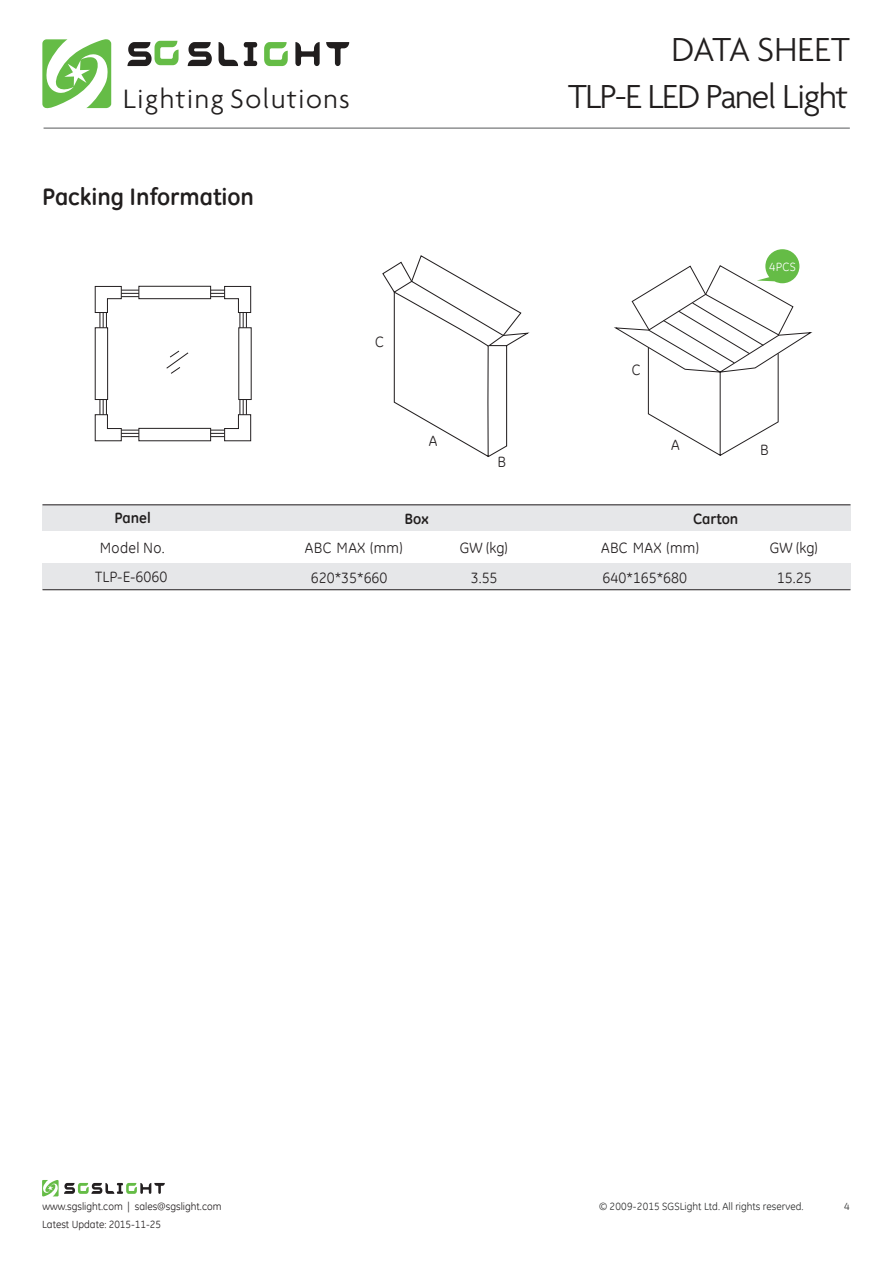
<style>
.page{position:relative;width:893px;height:1263px;background:#fff}
.page>*{position:absolute;margin:0;border:0;box-sizing:border-box;transform-origin:0 0}
.t1{font:300 36px/47.2px "Agenda";letter-spacing:-.04em;color:#211e1e;text-align:right}
.t2{font:300 28.8px "Agenda";letter-spacing:.05em;color:#211e1e}
.t3{font:700 24px "GE Inspira";letter-spacing:-.005em;color:#211e1e}
.t4{font:15px "GE Inspira";color:#231f20}
.t5{font:700 15px "GE Inspira";letter-spacing:-.005em;color:#211e1e}
.t6{font:12px "GE Inspira";color:#fff}
.t7{font:10.5px/17.9px "GE Inspira";color:#231f20}
.t8{font:10.5px "GE Inspira";color:#2c2d2d}
</style>
<div class="page">
<svg style="left:42px;top:39px;width:69px;height:70px"></svg>
<svg style="left:127px;top:41px;width:222px;height:25px"></svg>
<hr style="left:44px;top:128px;width:806px;height:1px;background:#57585a">
<div style="left:42px;top:563px;width:808px;height:27px;background:#e6e7e9"></div>
<hr style="left:43px;top:589px;width:807px;height:1px;background:#231f20">
<div style="left:42px;top:505px;width:808px;height:26px;background:#e6e7e9"></div>
<hr style="left:43px;top:504px;width:807px;height:1px;background:#231f20">
<svg style="left:42px;top:1180px;width:123px;height:16px"></svg>
<svg style="left:382px;top:255px;width:148px;height:202px"></svg>
<svg style="left:614px;top:249px;width:199px;height:207px"></svg>
<svg style="left:94px;top:285px;width:28px;height:28px"></svg>
<svg style="left:224px;top:285px;width:28px;height:28px"></svg>
<svg style="left:94px;top:414px;width:28px;height:28px"></svg>
<svg style="left:224px;top:414px;width:28px;height:28px"></svg>
<div style="left:95px;top:327px;width:13px;height:73px;background:#fff;border:1px solid #231f20"></div>
<svg style="left:238px;top:327px;width:14px;height:73px"></svg>
<div style="left:138px;top:428px;width:73px;height:13px;background:#fff;border:1px solid #231f20"></div>
<div style="left:138px;top:286px;width:73px;height:13px;background:#fff;border:1px solid #231f20"></div>
<svg style="left:166px;top:350px;width:23px;height:24px"></svg>
<h2 class="t2" style="left:123px;top:82px;width:228px">Lighting Solutions</h2>
<h3 class="t3" style="left:42px;top:181px;width:214px">Packing Information</h3>
<p class="t4" style="left:375px;top:332px;width:10px">C</p>
<h1 class="t1" style="left:568px;top:25px;width:283px">DATA SHEET<br>TLP-E LED Panel Light</h1>
<p class="t4" style="left:632px;top:360px;width:10px">C</p>
<p class="t4" style="left:429px;top:431px;width:10px">A</p>
<p class="t4" style="left:671px;top:435px;width:10px">A</p>
<p class="t4" style="left:498px;top:452px;width:10px">B</p>
<p class="t6" style="left:769px;top:259px;width:28px">4PCS</p>
<p class="t4" style="left:760px;top:440px;width:10px">B</p>
<p class="t5" style="left:115px;top:508px;width:38px">Panel</p>
<p class="t4" style="left:100px;top:538px;width:66px">Model No.</p>
<p class="t5" style="left:693px;top:509px;width:47px">Carton</p>
<p class="t4" style="left:601px;top:539px;width:99px">ABC MAX (mm)</p>
<p class="t5" style="left:404px;top:509px;width:25px">Box</p>
<p class="t4" style="left:305px;top:539px;width:99px">ABC MAX (mm)</p>
<p class="t4" style="left:460px;top:539px;width:49px">GW (kg)</p>
<p class="t4" style="left:770px;top:539px;width:49px">GW (kg)</p>
<p class="t4" style="left:95px;top:567px;width:74px">TLP-E-6060</p>
<p class="t4" style="left:311px;top:568px;width:78px">620*35*660</p>
<p class="t4" style="left:471px;top:568px;width:28px">3.55</p>
<p class="t4" style="left:603px;top:568px;width:86px">640*165*680</p>
<p class="t4" style="left:777px;top:568px;width:36px">15.25</p>
<p class="t7" style="left:42px;top:1197px;width:181px">www.sgslight.com | sales@sgslight.com<br>Latest Update: 2015-11-25</p>
<p class="t8" style="left:599px;top:1199px;width:206px">© 2009-2015 SGSLight Ltd. All rights reserved.</p>
<p class="t8" style="left:844px;top:1199px;width:7px">4</p>
</div>
